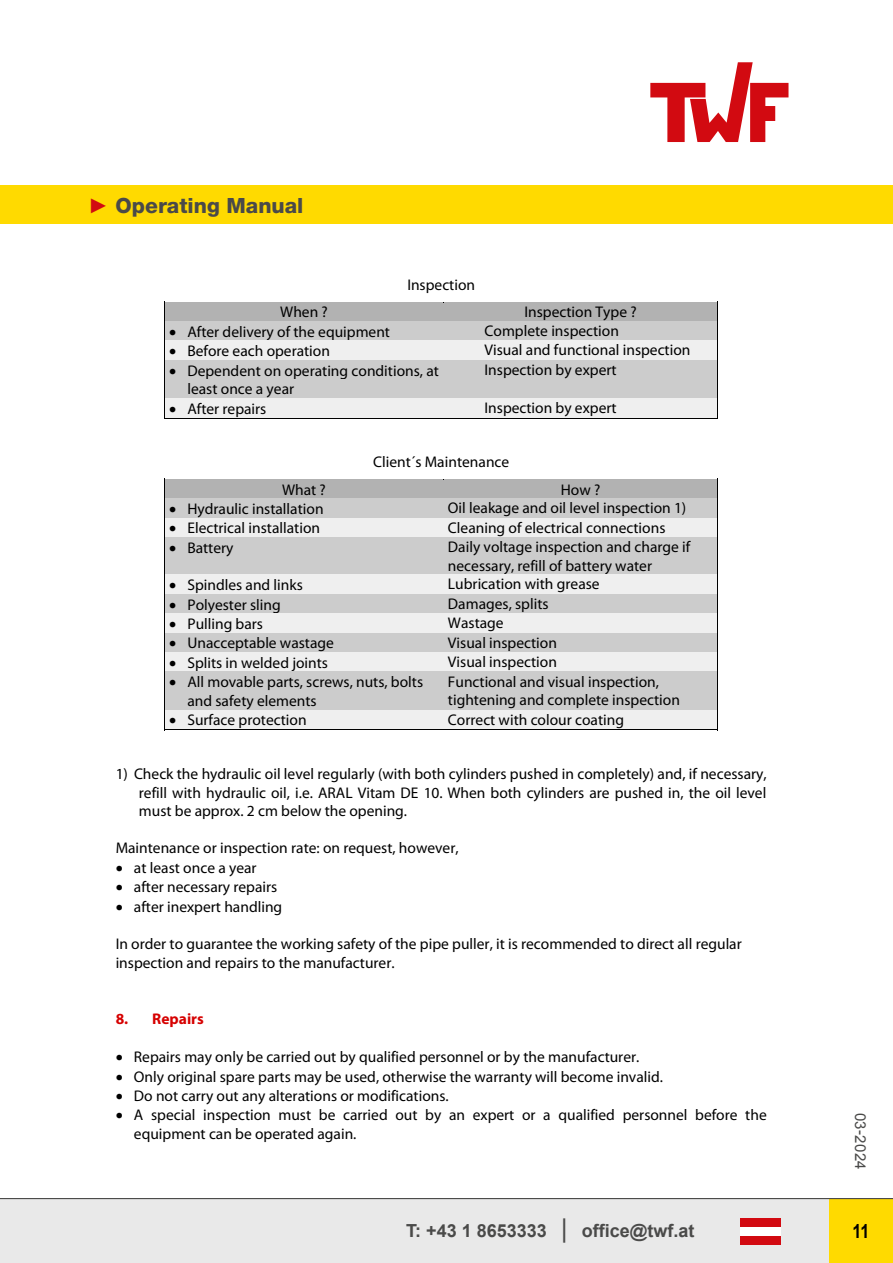
<style>
.page{position:relative;width:893px;height:1263px;background:#fff}
.page>*{position:absolute;margin:0;border:0;box-sizing:border-box;transform-origin:0 0}
.t1{font:800 21px "Helvetica Neue";color:#4a4a49}
.t2{font:700 19.5px "Arial Narrow";color:#000}
.t3{font:700 18px "Arial";color:#4a4a49}
.t4{font:15.45px/18.6px "Myriad Pro";color:#000}
.t5{font:700 15.45px "Myriad Pro";color:#d60000}
.t6{font:15px "Arial";letter-spacing:.02em;color:#4a4a49}
.s1{font-family:"Arial";font-weight:900;color:#d20a11}
.s2{font-size:18.3px}
.s3{font-size:25.95px}
</style>
<div class="page">
<svg style="left:650px;top:62px;width:138px;height:80px"></svg>
<div style="left:0;top:185px;width:893px;height:39px;background:#ffda00"></div>
<div style="left:0;top:1199px;width:893px;height:64px;background:#e9e9e9"></div>
<div style="left:740px;top:1218px;width:41px;height:9px;background:#d20a11"></div>
<div style="left:740px;top:1227px;width:41px;height:8px;background:#fff"></div>
<div style="left:740px;top:1235px;width:41px;height:9px;background:#d20a11"></div>
<div style="left:829px;top:1198px;width:64px;height:65px;background:#ffda00"></div>
<hr style="left:0;top:1198px;width:893px;height:1px;background:#4a4a49">
<div style="left:165px;top:303px;width:278px;height:18px;background:#b2b2b2"></div>
<div style="left:443px;top:303px;width:274px;height:18px;background:#b2b2b2"></div>
<hr style="left:165px;top:302px;width:279px;height:1px;background:#b2b2b2">
<hr style="left:443px;top:302px;width:274px;height:1px;background:#000">
<hr style="left:444px;top:302px;width:273px;height:1px;background:#b2b2b2">
<div style="left:165px;top:321px;width:278px;height:20px;background:#ccc"></div>
<div style="left:443px;top:321px;width:274px;height:20px;background:#ccc"></div>
<div style="left:165px;top:341px;width:278px;height:19px;background:#efefef"></div>
<div style="left:443px;top:341px;width:274px;height:19px;background:#efefef"></div>
<svg style="left:164px;top:302px;width:1px;height:58px"></svg>
<svg style="left:717px;top:302px;width:1px;height:58px"></svg>
<div style="left:165px;top:360px;width:278px;height:38px;background:#ccc"></div>
<div style="left:443px;top:360px;width:274px;height:38px;background:#ccc"></div>
<hr style="left:164px;top:360px;width:1px;height:38px;background:#000">
<hr style="left:717px;top:360px;width:1px;height:38px;background:#000">
<div style="left:165px;top:398px;width:278px;height:19px;background:#efefef"></div>
<div style="left:443px;top:398px;width:274px;height:19px;background:#efefef"></div>
<svg style="left:164px;top:398px;width:1px;height:20px"></svg>
<hr style="left:164px;top:418px;width:279px;height:1px;background:#000">
<hr style="left:443px;top:418px;width:274px;height:1px;background:#000">
<svg style="left:717px;top:398px;width:1px;height:21px"></svg>
<div style="left:165px;top:480px;width:278px;height:18px;background:#b2b2b2"></div>
<div style="left:443px;top:480px;width:274px;height:18px;background:#b2b2b2"></div>
<hr style="left:164px;top:479px;width:279px;height:1px;background:#000">
<hr style="left:443px;top:479px;width:274px;height:1px;background:#000">
<div style="left:165px;top:498px;width:278px;height:20px;background:#ccc"></div>
<div style="left:443px;top:498px;width:274px;height:20px;background:#ccc"></div>
<div style="left:165px;top:518px;width:278px;height:19px;background:#efefef"></div>
<div style="left:443px;top:518px;width:274px;height:19px;background:#efefef"></div>
<svg style="left:164px;top:480px;width:1px;height:57px"></svg>
<svg style="left:717px;top:479px;width:1px;height:58px"></svg>
<div style="left:165px;top:537px;width:278px;height:38px;background:#ccc"></div>
<div style="left:443px;top:537px;width:274px;height:38px;background:#ccc"></div>
<hr style="left:164px;top:537px;width:1px;height:38px;background:#000">
<hr style="left:717px;top:537px;width:1px;height:38px;background:#000">
<div style="left:165px;top:575px;width:278px;height:19px;background:#efefef"></div>
<div style="left:443px;top:575px;width:274px;height:19px;background:#efefef"></div>
<div style="left:165px;top:594px;width:278px;height:19px;background:#ccc"></div>
<div style="left:443px;top:594px;width:274px;height:19px;background:#ccc"></div>
<div style="left:165px;top:613px;width:278px;height:20px;background:#efefef"></div>
<div style="left:443px;top:613px;width:274px;height:20px;background:#efefef"></div>
<div style="left:165px;top:633px;width:278px;height:19px;background:#ccc"></div>
<div style="left:443px;top:633px;width:274px;height:19px;background:#ccc"></div>
<div style="left:165px;top:652px;width:278px;height:20px;background:#efefef"></div>
<div style="left:443px;top:652px;width:274px;height:20px;background:#efefef"></div>
<svg style="left:164px;top:575px;width:1px;height:97px"></svg>
<svg style="left:717px;top:575px;width:1px;height:97px"></svg>
<div style="left:165px;top:672px;width:278px;height:38px;background:#ccc"></div>
<div style="left:443px;top:672px;width:274px;height:38px;background:#ccc"></div>
<hr style="left:164px;top:672px;width:1px;height:38px;background:#000">
<hr style="left:717px;top:672px;width:1px;height:38px;background:#000">
<div style="left:165px;top:710px;width:278px;height:19px;background:#efefef"></div>
<div style="left:443px;top:710px;width:274px;height:19px;background:#efefef"></div>
<svg style="left:164px;top:710px;width:1px;height:19px"></svg>
<hr style="left:164px;top:729px;width:279px;height:1px;background:#000">
<hr style="left:443px;top:729px;width:274px;height:1px;background:#000">
<svg style="left:717px;top:710px;width:1px;height:20px"></svg>
<h1 class="t1" style="left:88px;top:193px;width:217px"><span class="s1">►</span> Operating Manual</h1>
<p class="t4" style="left:407px;top:275px;width:69px">Inspection</p>
<p class="t4" style="left:280px;top:303px;width:49px">When ?</p>
<p class="t4" style="left:524px;top:303px;width:114px">Inspection Type ?</p>
<p class="t4" style="left:169px;top:322px;width:222px">• After delivery of the equipment</p>
<p class="t4" style="left:485px;top:321px;width:136px">Complete inspection</p>
<p class="t4" style="left:169px;top:341px;width:162px">• Before each operation</p>
<p class="t4" style="left:485px;top:341px;width:207px">Visual and functional inspection</p>
<p class="t4" style="left:187px;top:361px;width:253px;text-indent:-18px">• Dependent on operating conditions, at least once a year</p>
<p class="t4" style="left:485px;top:360px;width:134px">Inspection by expert</p>
<p class="t4" style="left:169px;top:399px;width:99px">• After repairs</p>
<p class="t4" style="left:485px;top:398px;width:134px">Inspection by expert</p>
<p class="t4" style="left:373px;top:453px;width:138px">Client´s Maintenance</p>
<p class="t4" style="left:282px;top:480px;width:45px">What ?</p>
<p class="t4" style="left:561px;top:480px;width:41px">How ?</p>
<p class="t4" style="left:169px;top:499px;width:156px">• Hydraulic installation</p>
<p class="t4" style="left:448px;top:498px;width:240px">Oil leakage and oil level inspection 1)</p>
<p class="t4" style="left:169px;top:519px;width:152px">• Electrical installation</p>
<p class="t4" style="left:448px;top:518px;width:219px">Cleaning of electrical connections</p>
<p class="t4" style="left:169px;top:538px;width:66px">• Battery</p>
<p class="t4" style="left:448px;top:537px;width:244px">Daily voltage inspection and charge if necessary, refill of battery water</p>
<p class="t4" style="left:169px;top:575px;width:135px">• Spindles and links</p>
<p class="t4" style="left:448px;top:574px;width:153px">Lubrication with grease</p>
<p class="t4" style="left:169px;top:595px;width:113px">• Polyester sling</p>
<p class="t4" style="left:448px;top:594px;width:102px">Damages, splits</p>
<p class="t4" style="left:169px;top:614px;width:95px">• Pulling bars</p>
<p class="t4" style="left:448px;top:613px;width:57px">Wastage</p>
<p class="t4" style="left:169px;top:634px;width:166px">• Unacceptable wastage</p>
<p class="t4" style="left:448px;top:633px;width:110px">Visual inspection</p>
<p class="t4" style="left:169px;top:653px;width:160px">• Splits in welded joints</p>
<p class="t4" style="left:448px;top:652px;width:110px">Visual inspection</p>
<p class="t4" style="left:187px;top:673px;width:237px;text-indent:-18px">• All movable parts, screws, nuts, bolts and safety elements</p>
<p class="t4" style="left:448px;top:672px;width:233px">Functional and visual inspection, tightening and complete inspection</p>
<p class="t4" style="left:169px;top:711px;width:139px">• Surface protection</p>
<p class="t4" style="left:448px;top:710px;width:178px">Correct with colour coating</p>
<p class="t4" style="left:139px;top:764px;width:629px;text-align:justify;text-indent:-23px">1) Check the hydraulic oil level regularly (with both cylinders pushed in completely) and, if necessary, refill with hydraulic oil, i.e. ARAL Vitam DE 10. When both cylinders are pushed in, the oil level must be approx. 2 cm below the opening.</p>
<p class="t4" style="left:116px;top:839px;width:344px">Maintenance or inspection rate: on request, however,</p>
<p class="t4" style="left:116px;top:858px;width:142px">• at least once a year</p>
<p class="t4" style="left:116px;top:878px;width:163px">• after necessary repairs</p>
<p class="t4" style="left:116px;top:897px;width:168px">• after inexpert handling</p>
<p class="t4" style="left:116px;top:934px;width:628px">In order to guarantee the working safety of the pipe puller, it is recommended to direct all regular inspection and repairs to the manufacturer.</p>
<p class="t5" style="left:116px;top:1009px;width:90px">8. Repairs</p>
<p class="t4" style="left:116px;top:1047px;width:525px">• Repairs may only be carried out by qualified personnel or by the manufacturer.</p>
<p class="t4" style="left:116px;top:1067px;width:549px">• Only original spare parts may be used, otherwise the warranty will become invalid.</p>
<p class="t4" style="left:116px;top:1086px;width:335px">• Do not carry out any alterations or modifications.</p>
<p class="t4" style="left:134px;top:1106px;width:634px;text-indent:-18px">• A special inspection must be carried out by an expert or a qualified personnel before the equipment can be operated again.</p>
<p class="t6" style="left:870px;top:1113px;width:58px;rotate:90deg">03<span class="s2">-</span>2024</p>
<p class="t3" style="left:406px;top:1218px;width:290px">T: +43 1 8653333 <span class="s3">|</span> office@twf.at</p>
<p class="t2" style="left:853px;top:1216px;width:18px">11</p>
</div>
